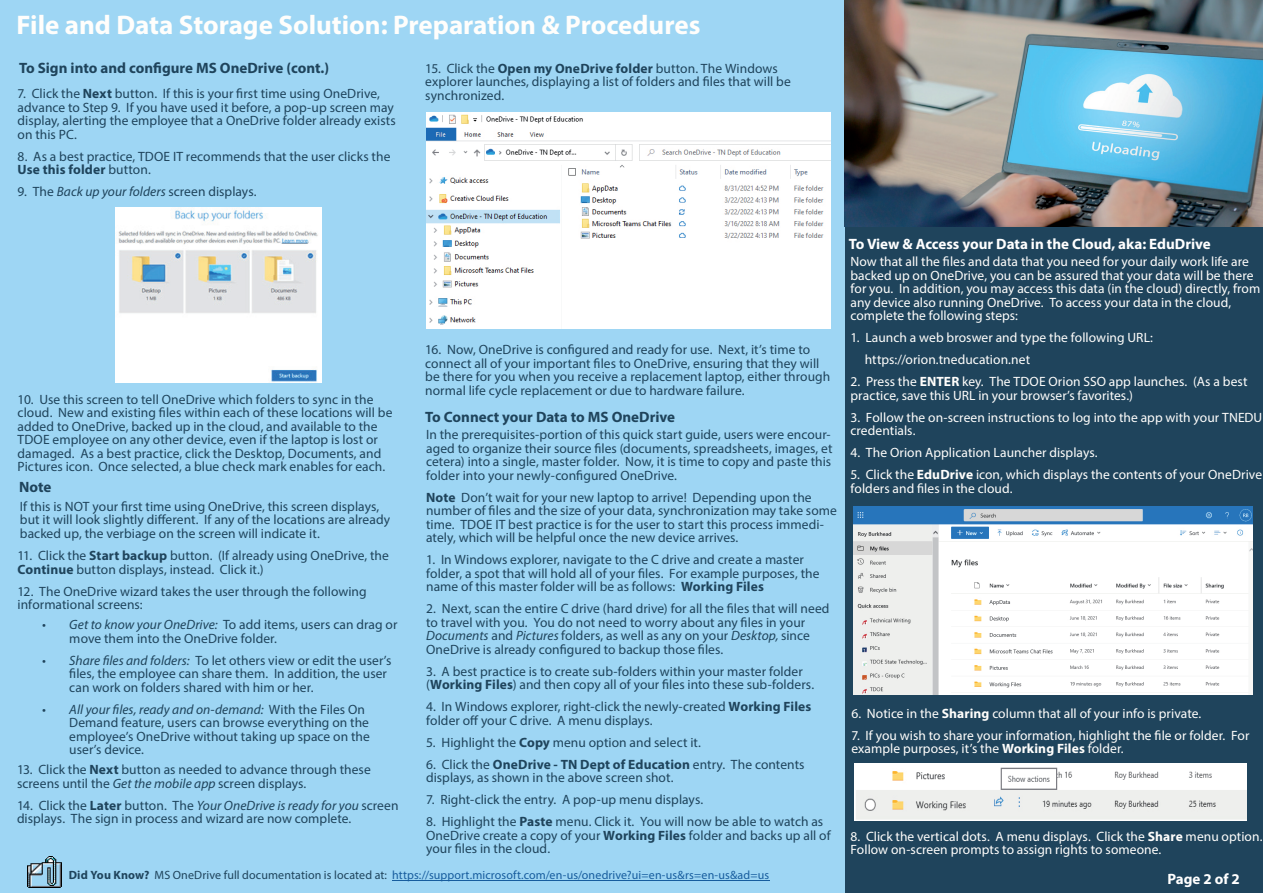
<style>
.page{position:relative;width:1263px;height:893px;background:#1f445c}
.page>*{position:absolute;margin:0;border:0;box-sizing:border-box;transform-origin:0 0}
.t1{font:700 27px "Myriad Pro";color:#fffefc}
.t2{font:700 15px "Myriad Pro";color:#1f445c}
.t3{font:700 15px "Myriad Pro";color:#fff}
.t4{font:13.5px/13.5px "Myriad Pro";letter-spacing:.005em;color:#1f445c}
.t5{font:13.5px/13.5px "Myriad Pro";letter-spacing:.005em;color:#fffefc}
.t6{font:12px "Myriad Pro";letter-spacing:.01em;color:#175d9e}
.s1{font-weight:700}
.s2{font-style:italic}
.s3{font-weight:700;color:#1f445c}
.s4{color:#1f445c}
</style>
<div class="page">
<div style="left:0;top:0;width:844px;height:893px;background:#9ed6f4"></div>
<img style="left:115px;top:207px;width:207px;height:176px">
<img style="left:28px;top:856px;width:33px;height:32px">
<hr style="left:392px;top:880px;width:377px;height:1px;background:#175d9e">
<img style="left:426px;top:113px;width:404px;height:216px">
<img style="left:853px;top:506px;width:399px;height:189px">
<img style="left:855px;top:764px;width:391px;height:56px">
<img style="left:844px;top:0;width:419px;height:227px">
<h1 class="t1" style="left:17px;top:7px;width:685px">File and Data Storage Solution: Preparation &amp; Procedures</h1>
<p class="t2" style="left:19px;top:58px;width:312px">To Sign into and configure MS OneDrive (cont.)</p>
<p class="t4" style="left:18px;top:87px;width:380px">7. Click the <span class="s1">Next</span> button. If this is your first time using OneDrive, advance to Step 9. If you have used it before, a pop-up screen may display, alerting the employee that a OneDrive folder already exists on this PC.</p>
<p class="t4" style="left:18px;top:149px;width:374px">8. As a best practice, TDOE IT recommends that the user clicks the<br><span class="s1">Use this folder</span> button.</p>
<p class="t4" style="left:18px;top:185px;width:240px">9. The <span class="s2">Back up your folders</span> screen displays.</p>
<p class="t4" style="left:425px;top:61px;width:367px">15. Click the <span class="s1">Open my OneDrive folder</span> button. The Windows explorer launches, displaying a list of folders and files that will be synchronized.</p>
<p class="t4" style="left:18px;top:392px;width:376px">10. Use this screen to tell OneDrive which folders to sync in the cloud. New and existing files within each of these locations will be added to OneDrive, backed up in the cloud, and available to the TDOE employee on any other device, even if the laptop is lost or damaged. As a best practice, click the Desktop, Documents, and Pictures icon. Once selected, a blue check mark enables for each.</p>
<p class="t2" style="left:19px;top:477px;width:34px">Note</p>
<p class="t4" style="left:20px;top:499px;width:372px">If this is NOT your first time using OneDrive, this screen displays, but it will look slightly different. If any of the locations are already backed up, the verbiage on the screen will indicate it.</p>
<p class="t4" style="left:18px;top:549px;width:373px">11. Click the <span class="s1">Start backup</span> button. (If already using OneDrive, the<br><span class="s1">Continue</span> button displays, instead. Click it.)</p>
<p class="t4" style="left:18px;top:584px;width:351px">12. The OneDrive wizard takes the user through the following informational screens:</p>
<p class="t4" style="left:69px;top:618px;width:330px;text-indent:-27px"><span class="s2">• Get to know your OneDrive:</span> To add items, users can drag or move them into the OneDrive folder.</p>
<p class="t4" style="left:69px;top:653px;width:324px;text-indent:-27px"><span class="s2">• Share les and folders:</span> To let others view or edit the user’s files, the employee can share them. In addition, the user can work on folders shared with him or her.</p>
<p class="t4" style="left:69px;top:702px;width:302px;text-indent:-27px"><span class="s2">• All your les, ready and on-demand:</span> With the Files On Demand feature, users can browse everything on the employee’s OneDrive without taking up space on the user’s device.</p>
<p class="t4" style="left:17px;top:763px;width:355px">13. Click the <span class="s1">Next</span> button as needed to advance through these screens until the <span class="s2">Get the mobile app</span> screen displays.</p>
<p class="t4" style="left:17px;top:798px;width:383px">14. Click the <span class="s1">Later</span> button. The <span class="s2">Your OneDrive is ready for you</span> screen displays. The sign in process and wizard are now complete.</p>
<p class="t4" style="left:425px;top:343px;width:407px">16. Now, OneDrive is configured and ready for use. Next, it’s time to connect all of your important files to OneDrive, ensuring that they will be there for you when you receive a replacement laptop, either through normal life cycle replacement or due to hardware failure.</p>
<p class="t4" style="left:426px;top:428px;width:408px">In the prerequisites-portion of this quick start guide, users were encour&shy;aged to organize their source files (documents, spreadsheets, images, et cetera) into a single, master folder. Now, it is time to copy and paste this folder into your newly-configured OneDrive.</p>
<p class="t4" style="left:426px;top:490px;width:412px"><span class="s1">Note</span> Don’t wait for your new laptop to arrive! Depending upon the number of files and the size of your data, synchronization may take some time. TDOE IT best practice is for the user to start this process immedi&shy;ately, which will be helpful once the new device arrives.</p>
<p class="t4" style="left:426px;top:553px;width:395px">1. In Windows explorer, navigate to the C drive and create a master folder, a spot that will hold all of your files. For example purposes, the name of this master folder will be as follows: <span class="s1">Working Files</span></p>
<p class="t4" style="left:426px;top:602px;width:405px">2. Next, scan the entire C drive (hard drive) for all the files that will need to travel with you. You do not need to worry about any files in your <span class="s2">Documents</span> and <span class="s2">Pictures</span> folders, as well as any on your <span class="s2">Desktop,</span> since OneDrive is already configured to backup those files.</p>
<p class="t4" style="left:426px;top:664px;width:390px">3. A best practice is to create sub-folders within your master folder (<span class="s1">Working Files</span>) and then copy all of your files into these sub-folders.</p>
<p class="t4" style="left:426px;top:700px;width:387px">4. In Windows explorer, right-click the newly-created <span class="s1">Working Files </span>folder off your C drive. A menu displays.</p>
<p class="t4" style="left:426px;top:735px;width:276px">5. Highlight the <span class="s1">Copy</span> menu option and select it.</p>
<p class="t4" style="left:426px;top:757px;width:380px">6. Click the <span class="s1">OneDrive - TN Dept of Education</span> entry. The contents displays, as shown in the above screen shot.</p>
<p class="t4" style="left:426px;top:793px;width:279px">7. Right-click the entry. A pop-up menu displays.</p>
<p class="t4" style="left:426px;top:815px;width:406px">8. Highlight the <span class="s1">Paste</span> menu. Click it. You will now be able to watch as<br>OneDrive create a copy of your <span class="s1">Working Files</span> folder and backs up all of your files in the cloud.</p>
<p class="t2" style="left:425px;top:407px;width:251px">To Connect your Data to MS OneDrive</p>
<p class="t6" style="left:69px;top:867px;width:702px"><span class="s3">Did You Know?</span> <span class="s4">MS OneDrive full documentation is located at:</span> https://support.microsoft.com/en-us/onedrive?ui=en-us&amp;rs=en-us&amp;ad=us</p>
<p class="t3" style="left:849px;top:234px;width:363px">To View &amp; Access your Data in the Cloud, aka: EduDrive</p>
<p class="t5" style="left:850px;top:255px;width:411px">Now that all the files and data that you need for your daily work life are backed up on OneDrive, you can be assured that your data will be there for you. In addition, you may access this data (in the cloud) directly, from any device also running OneDrive. To access your data in the cloud, complete the following steps:</p>
<p class="t5" style="left:865px;top:327px;width:290px;line-height:22px;text-indent:-14px">1. Launch a web broswer and type the following URL: https://orion.tneducation.net</p>
<p class="t5" style="left:850px;top:375px;width:398px">2. Press the <span class="s1">ENTER</span> key. The TDOE Orion SSO app launches. (As a best practice, save this URL in your browser’s favorites.)</p>
<p class="t5" style="left:850px;top:410px;width:413px">3. Follow the on-screen instructions to log into the app with your TNEDU credentials.</p>
<p class="t5" style="left:850px;top:446px;width:249px">4. The Orion Application Launcher displays.</p>
<p class="t5" style="left:850px;top:468px;width:413px">5. Click the <span class="s1">EduDrive</span> icon, which displays the contents of your OneDrive folders and files in the cloud.</p>
<p class="t5" style="left:851px;top:706px;width:351px">6. Notice in the <span class="s1">Sharing</span> column that all of your info is private.</p>
<p class="t5" style="left:851px;top:728px;width:400px">7. If you wish to share your information, highlight the file or folder. For example purposes, it’s the <span class="s1">Working Files</span> folder.</p>
<p class="t5" style="left:850px;top:829px;width:413px">8. Click the vertical dots. A menu displays. Click the <span class="s1">Share</span> menu option.<br>Follow on-screen prompts to assign rights to someone.</p>
<p class="t3" style="left:1167px;top:869px;width:74px">Page 2 of 2</p>
</div>
